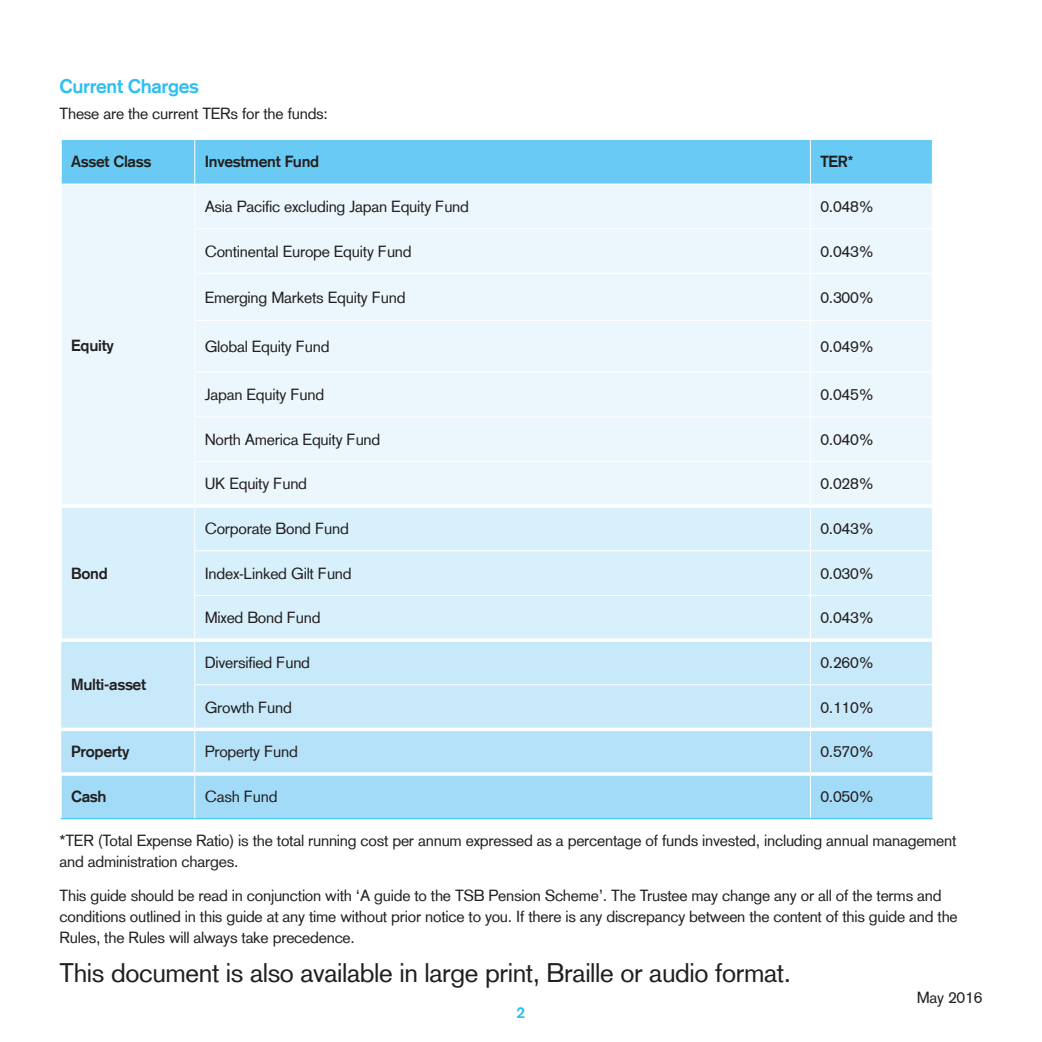
<style>
.page{position:relative;width:1042px;height:1042px;background:#fff}
.page>*{position:absolute;margin:0;border:0;box-sizing:border-box;transform-origin:0 0}
.TSB_-_Body_text_9_12{font:26.25px "Basic Commercial LT Com";letter-spacing:-.015em;color:#231f20}
.TSB_-_Subhead_Bold_1{font:700 19.25px "Basic Commercial LT Com";letter-spacing:-.015em;color:#2bc0f1}
.TSB_-_Body_text_9_12-2{font:15.75px/21px "Basic Commercial LT Com";letter-spacing:-.015em;color:#231f20}
.TSB_-_Body_text_9_12-3{font:700 15.75px "Basic Commercial LT Com";letter-spacing:-.015em;color:#231f20}
.t1{font:700 15.75px "Basic Commercial LT Com";color:#2bc0f1}
</style>
<div class="page">
<div style="left:62px;top:140px;width:870px;height:44px;background:#69cbf4"></div>
<div style="left:62px;top:185px;width:870px;height:319px;background:#ebf7fc"></div>
<div style="left:62px;top:508px;width:870px;height:130px;background:#d8f0fb"></div>
<div style="left:61px;top:642px;width:871px;height:85px;background:#c7e9f9"></div>
<svg style="left:61px;top:731px;width:871px;height:87px;background:#abdef7"></svg>
<hr style="left:810px;top:184px;width:1px;height:44px;background:#fff">
<hr style="left:194px;top:228px;width:616px;height:1px;background:#fff">
<hr style="left:810px;top:228px;width:123px;height:1px;background:#fff">
<hr style="left:810px;top:229px;width:1px;height:44px;background:#fff">
<hr style="left:194px;top:273px;width:616px;height:1px;background:#fff">
<hr style="left:810px;top:273px;width:123px;height:1px;background:#fff">
<hr style="left:810px;top:274px;width:1px;height:46px;background:#fff">
<hr style="left:194px;top:320px;width:616px;height:1px;background:#fff">
<hr style="left:810px;top:320px;width:123px;height:1px;background:#fff">
<hr style="left:810px;top:321px;width:1px;height:51px;background:#fff">
<hr style="left:194px;top:372px;width:616px;height:1px;background:#fff">
<hr style="left:810px;top:372px;width:123px;height:1px;background:#fff">
<hr style="left:810px;top:372px;width:1px;height:44px;background:#fff">
<hr style="left:194px;top:416px;width:616px;height:1px;background:#fff">
<hr style="left:810px;top:416px;width:123px;height:1px;background:#fff">
<hr style="left:810px;top:417px;width:1px;height:44px;background:#fff">
<hr style="left:194px;top:461px;width:616px;height:1px;background:#fff">
<hr style="left:810px;top:461px;width:123px;height:1px;background:#fff">
<hr style="left:810px;top:462px;width:1px;height:42px;background:#fff">
<hr style="left:194px;top:684px;width:616px;height:1px;background:#fff">
<hr style="left:810px;top:140px;width:1px;height:44px;background:#fff">
<hr style="left:194px;top:550px;width:616px;height:1px;background:#fff">
<hr style="left:194px;top:595px;width:616px;height:1px;background:#fff">
<hr style="left:810px;top:550px;width:123px;height:1px;background:#fff">
<hr style="left:810px;top:595px;width:123px;height:1px;background:#fff">
<hr style="left:810px;top:642px;width:1px;height:42px;background:#fff">
<hr style="left:810px;top:685px;width:1px;height:42px;background:#fff">
<hr style="left:810px;top:684px;width:123px;height:1px;background:#fff">
<hr style="left:61px;top:776px;width:1px;height:42px;background:#fff">
<hr style="left:810px;top:508px;width:1px;height:42px;background:#fff">
<hr style="left:810px;top:551px;width:1px;height:44px;background:#fff">
<hr style="left:810px;top:596px;width:1px;height:42px;background:#fff">
<hr style="left:810px;top:776px;width:1px;height:42px;background:#fff">
<hr style="left:810px;top:731px;width:1px;height:41px;background:#fff">
<hr style="left:195px;top:638px;width:615px;height:4px;background:#f6fbfe">
<hr style="left:810px;top:638px;width:122px;height:4px;background:#f5fbfe">
<svg style="left:61px;top:727px;width:133px;height:4px"></svg>
<svg style="left:195px;top:727px;width:615px;height:4px"></svg>
<svg style="left:810px;top:727px;width:122px;height:4px"></svg>
<svg style="left:61px;top:772px;width:133px;height:4px"></svg>
<svg style="left:195px;top:772px;width:615px;height:4px;fill:#eff8fd"></svg>
<svg style="left:810px;top:772px;width:122px;height:4px"></svg>
<hr style="left:194px;top:184px;width:1px;height:44px;background:#fff">
<hr style="left:194px;top:229px;width:1px;height:44px;background:#fff">
<hr style="left:194px;top:274px;width:1px;height:46px;background:#fff">
<hr style="left:194px;top:321px;width:1px;height:51px;background:#fff">
<hr style="left:194px;top:372px;width:1px;height:44px;background:#fff">
<hr style="left:194px;top:417px;width:1px;height:44px;background:#fff">
<hr style="left:194px;top:462px;width:1px;height:44px;background:#fff">
<hr style="left:194px;top:506px;width:1px;height:44px;background:#fff">
<hr style="left:194px;top:551px;width:1px;height:44px;background:#fff">
<hr style="left:194px;top:596px;width:1px;height:44px;background:#fff">
<hr style="left:194px;top:640px;width:1px;height:44px;background:#fff">
<hr style="left:194px;top:685px;width:1px;height:44px;background:#fff">
<hr style="left:194px;top:729px;width:1px;height:45px;background:#fff">
<hr style="left:194px;top:774px;width:1px;height:44px;background:#fff">
<hr style="left:194px;top:140px;width:1px;height:44px;background:#fff">
<hr style="left:61px;top:818px;width:134px;height:1px;background:#2bc0f1">
<hr style="left:195px;top:818px;width:615px;height:1px;background:#2bc0f1">
<hr style="left:810px;top:818px;width:122px;height:1px;background:#2bc0f1">
<p class="TSB_-_Subhead_Bold_1" style="left:60px;top:75px;width:141px">Current Charges</p>
<p class="TSB_-_Body_text_9_12-2" style="left:60px;top:103px;width:270px">These are the current TERs for the funds:</p>
<p class="TSB_-_Body_text_9_12-3" style="left:71px;top:152px;width:82px">Asset Class</p>
<p class="TSB_-_Body_text_9_12-3" style="left:205px;top:152px;width:116px">Investment Fund</p>
<p class="TSB_-_Body_text_9_12-3" style="left:820px;top:152px;width:34px">TER*</p>
<p class="TSB_-_Body_text_9_12-3" style="left:71px;top:336px;width:44px">Equity</p>
<p class="TSB_-_Body_text_9_12-3" style="left:71px;top:564px;width:38px">Bond</p>
<p class="TSB_-_Body_text_9_12-3" style="left:71px;top:675px;width:76px">Multi-asset</p>
<p class="TSB_-_Body_text_9_12-2" style="left:205px;top:196px;width:266px">Asia Pacific excluding Japan Equity Fund</p>
<p class="TSB_-_Body_text_9_12-2" style="left:820px;top:196px;width:55px">0.048%</p>
<p class="TSB_-_Body_text_9_12-2" style="left:205px;top:241px;width:209px">Continental Europe Equity Fund</p>
<p class="TSB_-_Body_text_9_12-2" style="left:820px;top:241px;width:55px">0.043%</p>
<p class="TSB_-_Body_text_9_12-2" style="left:205px;top:286px;width:202px">Emerging Markets Equity Fund</p>
<p class="TSB_-_Body_text_9_12-2" style="left:820px;top:286px;width:55px">0.300%</p>
<p class="TSB_-_Body_text_9_12-2" style="left:205px;top:336px;width:126px">Global Equity Fund</p>
<p class="TSB_-_Body_text_9_12-2" style="left:820px;top:336px;width:55px">0.049%</p>
<p class="TSB_-_Body_text_9_12-2" style="left:205px;top:384px;width:121px">Japan Equity Fund</p>
<p class="TSB_-_Body_text_9_12-2" style="left:820px;top:384px;width:55px">0.045%</p>
<p class="TSB_-_Body_text_9_12-2" style="left:205px;top:429px;width:177px">North America Equity Fund</p>
<p class="TSB_-_Body_text_9_12-2" style="left:820px;top:429px;width:55px">0.040%</p>
<p class="TSB_-_Body_text_9_12-2" style="left:205px;top:473px;width:104px">UK Equity Fund</p>
<p class="TSB_-_Body_text_9_12-2" style="left:820px;top:473px;width:55px">0.028%</p>
<p class="TSB_-_Body_text_9_12-2" style="left:205px;top:518px;width:146px">Corporate Bond Fund</p>
<p class="TSB_-_Body_text_9_12-2" style="left:820px;top:518px;width:55px">0.043%</p>
<p class="TSB_-_Body_text_9_12-2" style="left:205px;top:563px;width:149px">Index-Linked Gilt Fund</p>
<p class="TSB_-_Body_text_9_12-2" style="left:820px;top:563px;width:55px">0.030%</p>
<p class="TSB_-_Body_text_9_12-2" style="left:205px;top:607px;width:117px">Mixed Bond Fund</p>
<p class="TSB_-_Body_text_9_12-2" style="left:820px;top:607px;width:55px">0.043%</p>
<p class="TSB_-_Body_text_9_12-2" style="left:205px;top:652px;width:107px">Diversified Fund</p>
<p class="TSB_-_Body_text_9_12-2" style="left:820px;top:652px;width:55px">0.260%</p>
<p class="TSB_-_Body_text_9_12-2" style="left:205px;top:696px;width:89px">Growth Fund</p>
<p class="TSB_-_Body_text_9_12-2" style="left:820px;top:696px;width:55px">0.110%</p>
<p class="TSB_-_Body_text_9_12-3" style="left:71px;top:742px;width:60px">Property</p>
<p class="TSB_-_Body_text_9_12-2" style="left:205px;top:741px;width:95px">Property Fund</p>
<p class="TSB_-_Body_text_9_12-2" style="left:820px;top:741px;width:55px">0.570%</p>
<p class="TSB_-_Body_text_9_12-3" style="left:71px;top:787px;width:37px">Cash</p>
<p class="TSB_-_Body_text_9_12-2" style="left:205px;top:786px;width:74px">Cash Fund</p>
<p class="TSB_-_Body_text_9_12-2" style="left:820px;top:786px;width:55px">0.050%</p>
<p class="TSB_-_Body_text_9_12-2" style="left:60px;top:829px;width:898px">*TER (Total Expense Ratio) is the total running cost per annum expressed as a percentage of funds invested, including annual management and administration charges.</p>
<p class="TSB_-_Body_text_9_12-2" style="left:60px;top:884px;width:900px">This guide should be read in conjunction with ‘A guide to the TSB Pension Scheme’. The Trustee may change any or all of the terms and conditions outlined in this guide at any time without prior notice to you. If there is any discrepancy between the content of this guide and the<br>Rules, the Rules will always take precedence.</p>
<p class="TSB_-_Body_text_9_12" style="left:60px;top:957px;width:733px">This document is also available in large print, Braille or audio format.</p>
<p class="t1" style="left:516px;top:1003px;width:10px">2</p>
<p class="TSB_-_Body_text_9_12-2" style="left:916px;top:987px;width:67px">May 2016</p>
</div>
